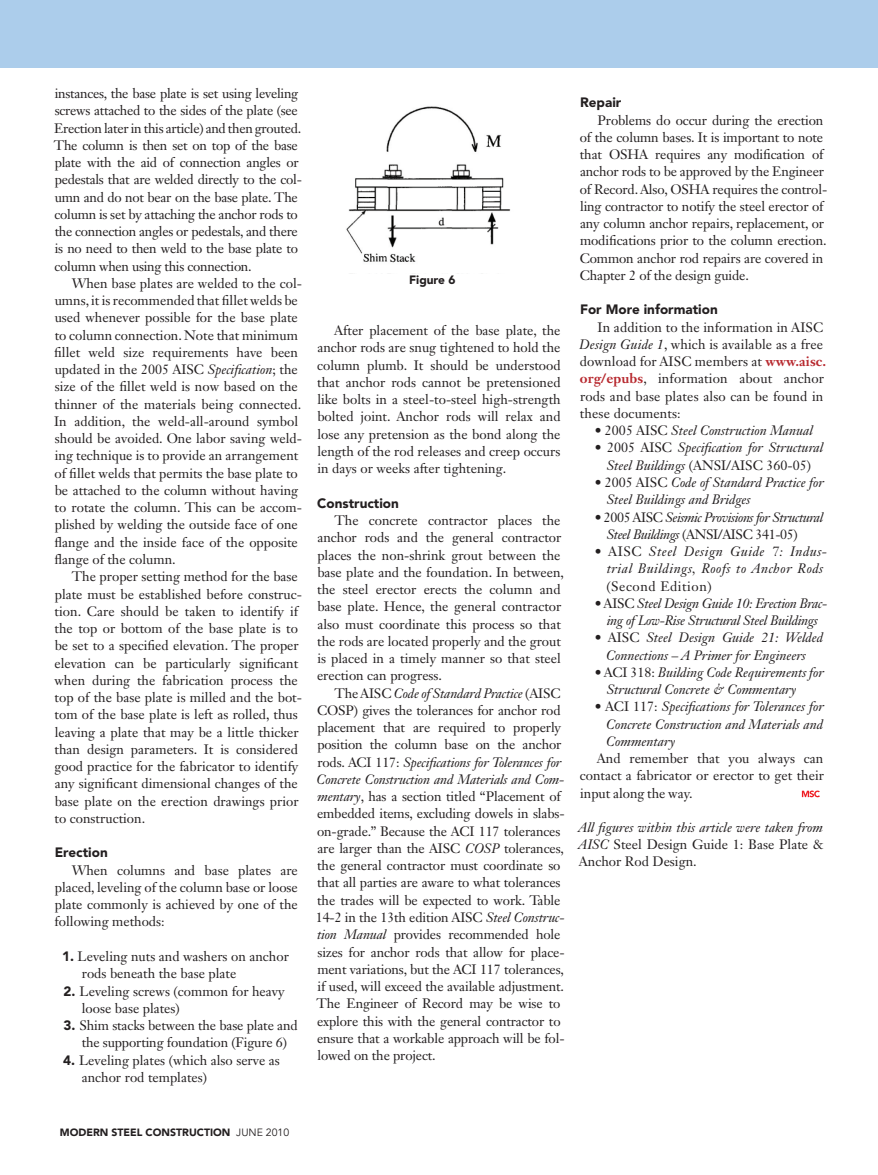
<style>
.page{position:relative;width:878px;height:1175px;background:#fff}
.page>*{position:absolute;margin:0;border:0;box-sizing:border-box;transform-origin:0 0}
.t1{font:13.5px/17.2px "Janson Text LT Std";color:#231f20}
.t2{font:italic 13.5px/17.2px "Janson Text LT Std";color:#231f20;text-align:center}
.t3{font:13.5px/17.2px "Janson Text LT Std";letter-spacing:-.02em;color:#231f20}
.t4{font:italic 13.5px/17.2px "Janson Text LT Std";letter-spacing:-.02em;color:#231f20;text-align:center}
.t5{font:italic 13.5px/17.2px "Janson Text LT Std";letter-spacing:-.03em;color:#231f20}
.t6{font:italic 13.5px/17.2px "Janson Text LT Std";letter-spacing:.04em;color:#231f20;text-align:center}
.t7{font:900 13.5px "Avenir LT Std";color:#231f20}
.t8{font:13.5px "Janson Text LT Std";letter-spacing:.04em;color:#231f20}
.t9{font:900 12px "Avenir LT Std";color:#231f20}
.t10{font:900 10.5px "Avenir LT Std";color:#231f20}
.s1{font-style:italic}
.s2{font-family:"Avenir LT Std";font-weight:900}
.s3{font-weight:700;color:#b7282e}
.s4{font-family:"Helvetica Neue LT";font-style:normal;font-stretch:condensed}
.s5{font-style:normal}
.s6{font-weight:400}
</style>
<div class="page">
<svg style="left:801px;top:790px;width:19px;height:7px"></svg>
<div style="left:0;top:0;width:878px;height:68px;background:#accdeb"></div>
<img style="left:346px;top:106px;width:165px;height:157px">
<p class="t3" style="left:54px;top:85px;width:250px">instances, the base plate is set using leveling screws attached to the sides of the plate (see Erection later in this article) and then grouted.<br>The column is then set on top of the base plate with the aid of connection angles or pedestals that are welded directly to the col&shy;umn and do not bear on the base plate. The column is set by attaching the anchor rods to the connection angles or pedestals, and there is no need to then weld to the base plate to column when using this connection.</p>
<p class="t1" style="left:54px;top:274px;width:249px;text-indent:17px">When base plates are welded to the col&shy;umns, it is recommended that fillet welds be used whenever possible for the base plate to column connection. Note that minimum fillet weld size requirements have been updated in the 2005 AISC <span class="s1">Specification</span>; the size of the fillet weld is now based on the thinner of the materials being connected.<br>In addition, the weld-all-around symbol should be avoided. One labor saving weld&shy;ing technique is to provide an arrangement of fillet welds that permits the base plate to be attached to the column without having to rotate the column. This can be accom&shy;plished by welding the outside face of one flange and the inside face of the opposite flange of the column.</p>
<p class="t1" style="left:54px;top:568px;width:249px;text-indent:17px">The proper setting method for the base plate must be established before construc&shy;tion. Care should be taken to identify if the top or bottom of the base plate is to be set to a specified elevation. The proper elevation can be particularly significant when during the fabrication process the top of the base plate is milled and the bot&shy;tom of the base plate is left as rolled, thus leaving a plate that may be a little thicker than design parameters. It is considered good practice for the fabricator to identify any significant dimensional changes of the base plate on the erection drawings prior to construction.</p>
<p class="t7" style="left:55px;top:844px;width:55px">Erection</p>
<p class="t1" style="left:55px;top:861px;width:245px;text-align:justify;text-indent:17px">When columns and base plates are placed, leveling of the column base or loose plate commonly is achieved by one of the following methods:</p>
<p class="t1" style="left:82px;top:947px;width:209px;text-indent:-20px"><span class="s2">1.</span> Leveling nuts and washers on anchor rods beneath the base plate</p>
<p class="t1" style="left:82px;top:982px;width:204px;text-indent:-18px"><span class="s2">2.</span> Leveling screws (common for heavy loose base plates)</p>
<p class="t1" style="left:64px;top:1016px;width:235px;text-align:center"><span class="s2">3.</span> Shim stacks between the base plate and the supporting foundation (Figure 6)</p>
<p class="t1" style="left:82px;top:1051px;width:200px;text-indent:-19px"><span class="s2">4.</span> Leveling plates (which also serve as anchor rod templates)</p>
<p class="t9" style="left:409px;top:273px;width:48px">Figure 6</p>
<p class="t1" style="left:317px;top:322px;width:245px;text-align:justify;text-indent:17px">After placement of the base plate, the anchor rods are snug tightened to hold the column plumb. It should be understood that anchor rods cannot be pretensioned like bolts in a steel-to-steel high-strength bolted joint. Anchor rods will relax and lose any pretension as the bond along the length of the rod releases and creep occurs in days or weeks after tightening.</p>
<p class="t7" style="left:317px;top:495px;width:83px">Construction</p>
<p class="t1" style="left:317px;top:511px;width:248px;text-indent:17px">The concrete contractor places the anchor rods and the general contractor places the non-shrink grout between the base plate and the foundation. In between, the steel erector erects the column and base plate. Hence, the general contractor also must coordinate this process so that the rods are located properly and the grout is placed in a timely manner so that steel erection can progress.</p>
<p class="t1" style="left:316px;top:684px;width:250px;text-indent:19px">The AISC <span class="s1">Code of Standard Practice</span> (AISC COSP) gives the tolerances for anchor rod placement that are required to properly position the column base on the anchor rods. ACI 117: <span class="s1">Specifications for Tolerances for Concrete Construction and Materials and Com&shy;mentary</span>, has a section titled “Placement of embedded items, excluding dowels in slabs&shy;on-grade.” Because the ACI 117 tolerances are larger than the AISC <span class="s1">COSP</span> tolerances, the general contractor must coordinate so that all parties are aware to what tolerances the trades will be expected to work. Table 14-2 in the 13th edition AISC <span class="s1">Steel Construc&shy;tion Manual</span> provides recommended hole sizes for anchor rods that allow for place&shy;ment variations, but the ACI 117 tolerances, if used, will exceed the available adjustment.<br>The Engineer of Record may be wise to explore this with the general contractor to ensure that a workable approach will be fol&shy;lowed on the project.</p>
<p class="t7" style="left:580px;top:94px;width:43px">Repair</p>
<p class="t1" style="left:579px;top:111px;width:249px;text-indent:18px">Problems do occur during the erection of the column bases. It is important to note that OSHA requires any modification of anchor rods to be approved by the Engineer of Record. Also, OSHA requires the control&shy;ling contractor to notify the steel erector of any column anchor repairs, replacement, or modifications prior to the column erection.<br>Common anchor rod repairs are covered in Chapter 2 of the design guide.</p>
<p class="t7" style="left:580px;top:301px;width:139px">For More information</p>
<p class="t1" style="left:579px;top:318px;width:248px;text-indent:18px">In addition to the information in AISC <span class="s1">Design Guide 1</span>, which is available as a free download for AISC members at <span class="s3">www.aisc. org/epubs</span>, information about anchor rods and base plates also can be found in these documents:</p>
<p class="t2" style="left:594px;top:422px;width:220px"><span class="s4">•</span> <span class="s5">2005 AISC</span> Steel Construction Manual</p>
<p class="t2" style="left:594px;top:439px;width:230px"><span class="s4">•</span> <span class="s5">2005 AISC</span> Specification for Structural<br>Steel Buildings <span class="s5">(ANSI/AISC 360-05)</span></p>
<p class="t2" style="left:606px;top:474px;width:219px;text-align:left;text-indent:-12px"><span class="s4">•</span> <span class="s5">2005 AISC</span> Code of Standard Practice for<br>Steel Buildings and Bridges</p>
<p class="t5" style="left:606px;top:508px;width:218px;text-indent:-12px"><span class="s4">•</span> <span class="s5">2005 AISC</span> Seismic Provisions for Structural<br>Steel Buildings <span class="s5">(ANSI/AISC 341-05)</span></p>
<p class="t6" style="left:594px;top:543px;width:234px"><span class="s4">•</span> <span class="s5">AISC</span> Steel Design Guide 7: Indus&shy;trial Buildings, Roofs to Anchor Rods</p>
<p class="t8" style="left:606px;top:577px;width:107px">(Second Edition)</p>
<p class="t4" style="left:594px;top:594px;width:234px"><span class="s4">•</span> <span class="s5">AISC</span> Steel Design Guide 10: Erection Brac&shy;ing of Low-Rise Structural Steel Buildings</p>
<p class="t2" style="left:594px;top:629px;width:230px"><span class="s4">•</span> <span class="s5">AISC</span> Steel Design Guide 21: Welded<br>Connections – A Primer for Engineers</p>
<p class="t2" style="left:606px;top:663px;width:219px;text-align:left;text-indent:-12px"><span class="s4">•</span> <span class="s5">ACI 318:</span> Building Code Requirements for<br>Structural Concrete &amp; Commentary</p>
<p class="t2" style="left:606px;top:698px;width:219px;text-align:justify;text-indent:-12px"><span class="s4">•</span> <span class="s5">ACI 117:</span> Specifications for Tolerances for Concrete Construction and Materials and Commentary</p>
<p class="t1" style="left:579px;top:749px;width:246px;text-align:justify;text-indent:17px">And remember that you always can contact a fabricator or erector to get their input along the way.</p>
<p class="t2" style="left:578px;top:818px;width:247px;text-align:justify">All figures within this article were taken from AISC <span class="s5">Steel Design Guide 1: Base Plate &amp; Anchor Rod Design.</span></p>
<p class="t10" style="left:60px;top:1125px;width:231px">MODERN STEEL CONSTRUCTION <span class="s6">JUNE 2010</span></p>
</div>
